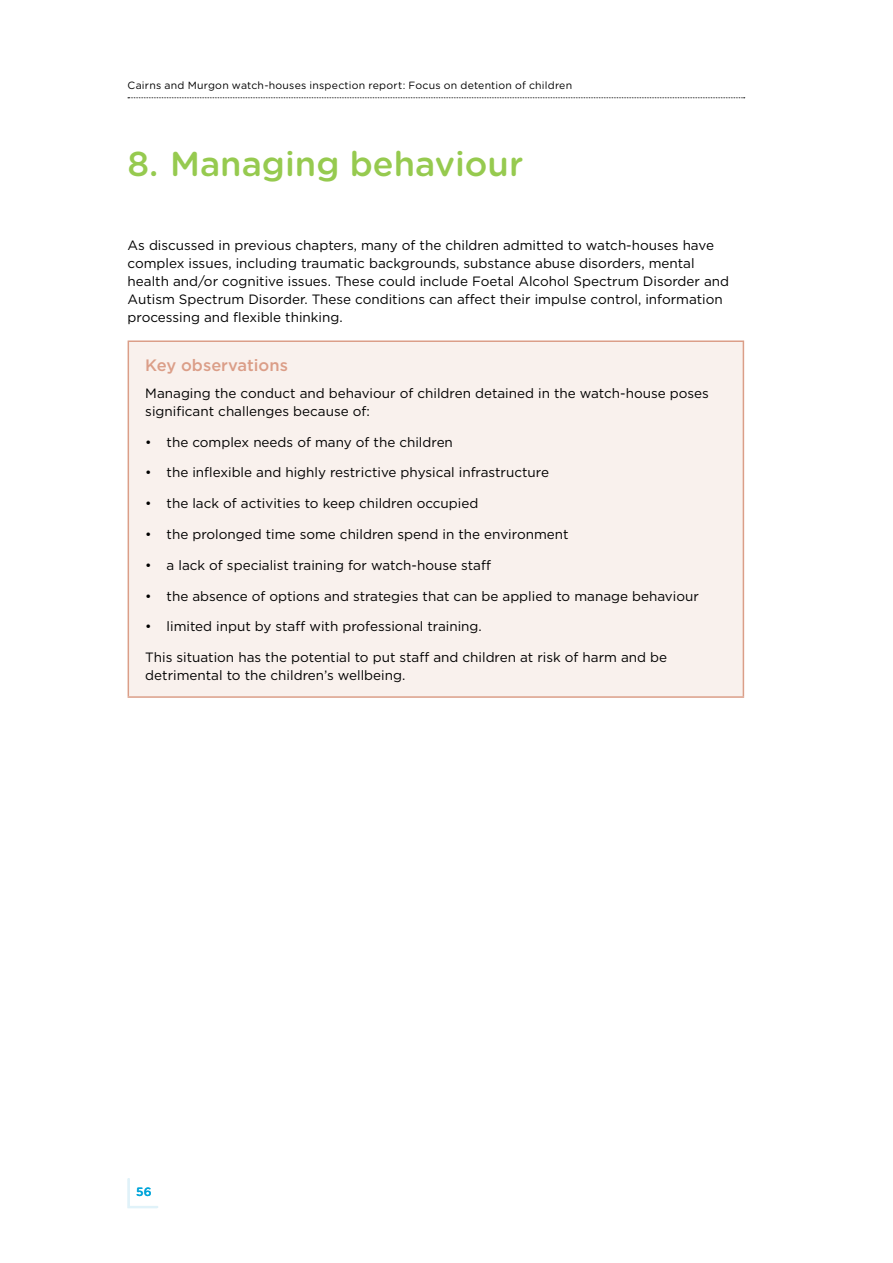
<style>
.page{position:relative;width:893px;height:1263px;background:#fff}
.page>*{position:absolute;margin:0;border:0;box-sizing:border-box;transform-origin:0 0}
.t1{font:500 34.5px "Gotham Rounded";color:#96ca4f}
.H3_Standard___Indicator{font:500 16.5px "Gotham";color:#db9e88}
.t2{font:13.5px/18px "Gotham";color:#000}
.t3{font:500 12px "Gotham Rounded";color:#00a5da}
.t4{font:10.5px "Gotham Rounded";letter-spacing:.02em;color:#000}
</style>
<div class="page">
<svg style="left:128px;top:97px;width:617px;height:1px"></svg>
<svg style="left:127px;top:1178px;width:31px;height:31px"></svg>
<div style="left:128px;top:341px;width:615px;height:356px;background:#f9f1ed"></div>
<hr style="left:128px;top:340px;width:616px;height:2px;background:#db9e88">
<hr style="left:128px;top:342px;width:1px;height:354px;background:#db9e88">
<hr style="left:743px;top:342px;width:1px;height:354px;background:#db9e88">
<hr style="left:128px;top:696px;width:616px;height:2px;background:#db9e88">
<p class="t4" style="left:128px;top:78px;width:446px">Cairns and Murgon watch‑houses inspection report: Focus on detention of children</p>
<h1 class="t1" style="left:128px;top:140px;width:397px">8. Managing behaviour</h1>
<p class="t2" style="left:128px;top:236px;width:603px">As discussed in previous chapters, many of the children admitted to watch-houses have complex issues, including traumatic backgrounds, substance abuse disorders, mental health and/or cognitive issues. These could include Foetal Alcohol Spectrum Disorder and Autism Spectrum Disorder. These conditions can affect their impulse control, information processing and flexible thinking.</p>
<p class="H3_Standard___Indicator" style="left:145px;top:355px;width:144px">Key observations</p>
<p class="t2" style="left:145px;top:384px;width:565px">Managing the conduct and behaviour of children detained in the watch-house poses significant challenges because of:</p>
<p class="t2" style="left:145px;top:433px;width:309px">• the complex needs of many of the children</p>
<p class="t2" style="left:145px;top:463px;width:405px">• the inflexible and highly restrictive physical infrastructure</p>
<p class="t2" style="left:145px;top:494px;width:335px">• the lack of activities to keep children occupied</p>
<p class="t2" style="left:145px;top:525px;width:425px">• the prolonged time some children spend in the environment</p>
<p class="t2" style="left:145px;top:556px;width:347px">• a lack of specialist training for watch-house staff</p>
<p class="t2" style="left:145px;top:586px;width:555px">• the absence of options and strategies that can be applied to manage behaviour</p>
<p class="t2" style="left:145px;top:617px;width:338px">• limited input by staff with professional training.</p>
<p class="t2" style="left:145px;top:648px;width:523px">This situation has the potential to put staff and children at risk of harm and be detrimental to the children’s wellbeing.</p>
<p class="t3" style="left:136px;top:1184px;width:17px">56</p>
</div>
